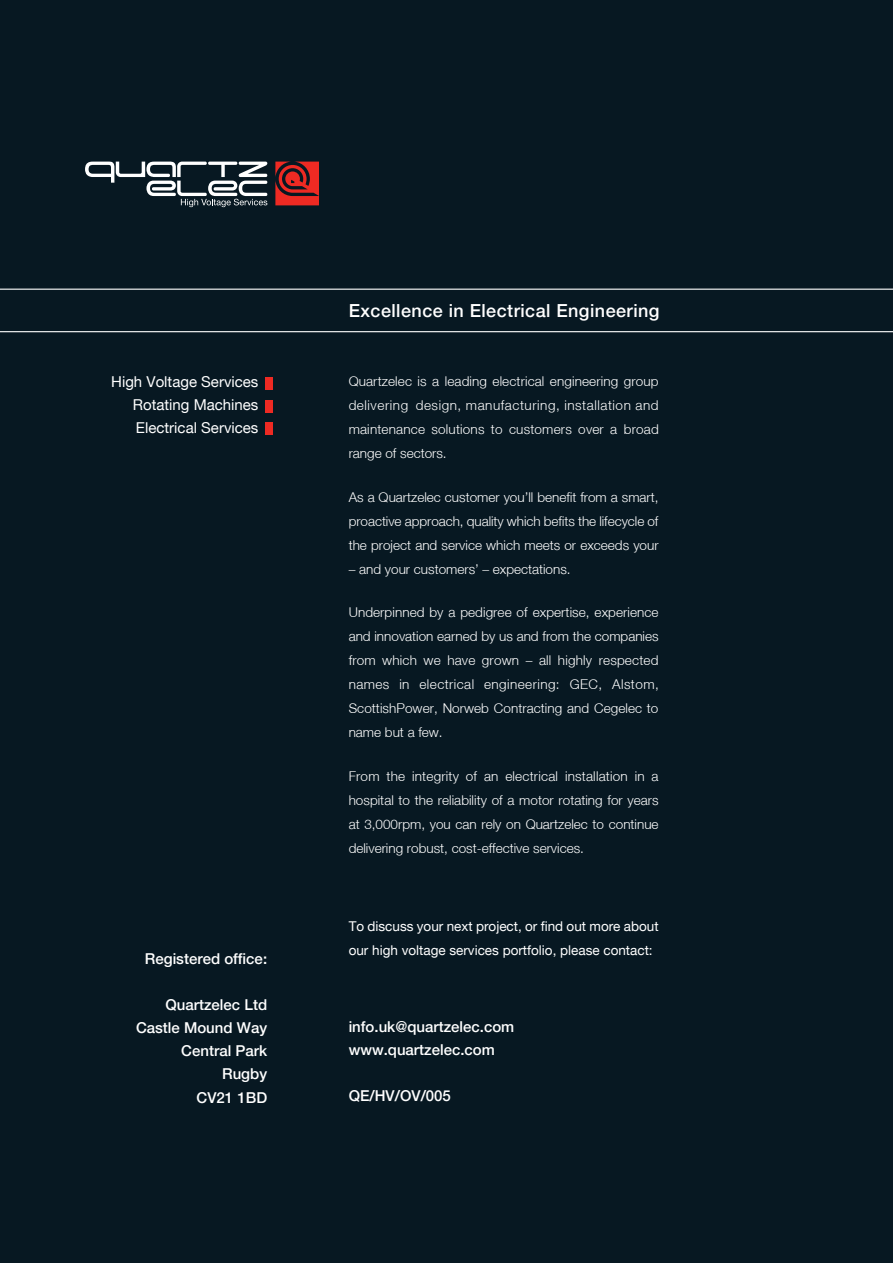
<style>
.page{position:relative;width:893px;height:1263px;background:#071822}
.page>*{position:absolute;margin:0;border:0;box-sizing:border-box;transform-origin:0 0}
.t1{font:500 18px "Helvetica Neue LT";letter-spacing:.025em;color:#fff}
.t2{font:500 15px "Helvetica Neue LT";color:#fff}
.t3{font:15px "Helvetica Neue LT";color:#fff}
.t4{font:300 13.5px/24px "Helvetica Neue LT";color:#fff;text-align:justify}
.t5{font:13.5px/24px "Helvetica Neue LT";color:#fff}
</style>
<div class="page">
<svg style="left:85px;top:162px;width:182px;height:45px"></svg>
<svg style="left:275px;top:162px;width:44px;height:43px"></svg>
<hr style="left:0;top:331px;width:893px;height:1px;background:#fff">
<hr style="left:0;top:289px;width:893px;height:1px;background:#fff">
<div style="left:266px;top:400px;width:7px;height:13px;background:#ee2a23"></div>
<div style="left:266px;top:377px;width:7px;height:12px;background:#ee2a23"></div>
<div style="left:266px;top:422px;width:7px;height:13px;background:#ee2a23"></div>
<p class="t3" style="left:111px;top:373px;width:149px">High Voltage Services</p>
<p class="t3" style="left:133px;top:396px;width:127px">Rotating Machines</p>
<p class="t3" style="left:136px;top:418px;width:124px">Electrical Services</p>
<p class="t2" style="left:145px;top:950px;width:124px">Registered office:</p>
<p class="t2" style="left:165px;top:996px;width:103px">Quartzelec Ltd</p>
<p class="t2" style="left:136px;top:1019px;width:133px">Castle Mound Way</p>
<p class="t2" style="left:181px;top:1042px;width:87px">Central Park</p>
<p class="t2" style="left:222px;top:1065px;width:47px">Rugby</p>
<p class="t2" style="left:197px;top:1088px;width:72px">CV21 1BD</p>
<p class="t1" style="left:349px;top:300px;width:312px">Excellence in Electrical Engineering</p>
<p class="t4" style="left:349px;top:369px;width:312px">Quartzelec is a leading electrical engineering group delivering design, manufacturing, installation and maintenance solutions to customers over a broad range of sectors.</p>
<p class="t4" style="left:349px;top:484px;width:311px">As a Quartzelec customer you’ll benefit from a smart, proactive approach, quality which befits the lifecycle of the project and service which meets or exceeds your</p>
<p class="t4" style="left:349px;top:556px;width:223px">– and your customers’ – expectations.</p>
<p class="t4" style="left:349px;top:600px;width:312px">Underpinned by a pedigree of expertise, experience and innovation earned by us and from the companies from which we have grown – all highly respected names in electrical engineering: GEC, Alstom, ScottishPower, Norweb Contracting and Cegelec to name but a few.</p>
<p class="t4" style="left:349px;top:763px;width:311px">From the integrity of an electrical installation in a hospital to the reliability of a motor rotating for years at 3,000rpm, you can rely on Quartzelec to continue delivering robust, cost-effective services.</p>
<p class="t5" style="left:349px;top:913px;width:311px">To discuss your next project, or find out more about our high voltage services portfolio, please contact:</p>
<p class="t2" style="left:349px;top:1017px;width:167px">info.uk@quartzelec.com</p>
<p class="t2" style="left:349px;top:1040px;width:148px">www.quartzelec.com</p>
<p class="t2" style="left:349px;top:1087px;width:104px">QE/HV/OV/005</p>
</div>
